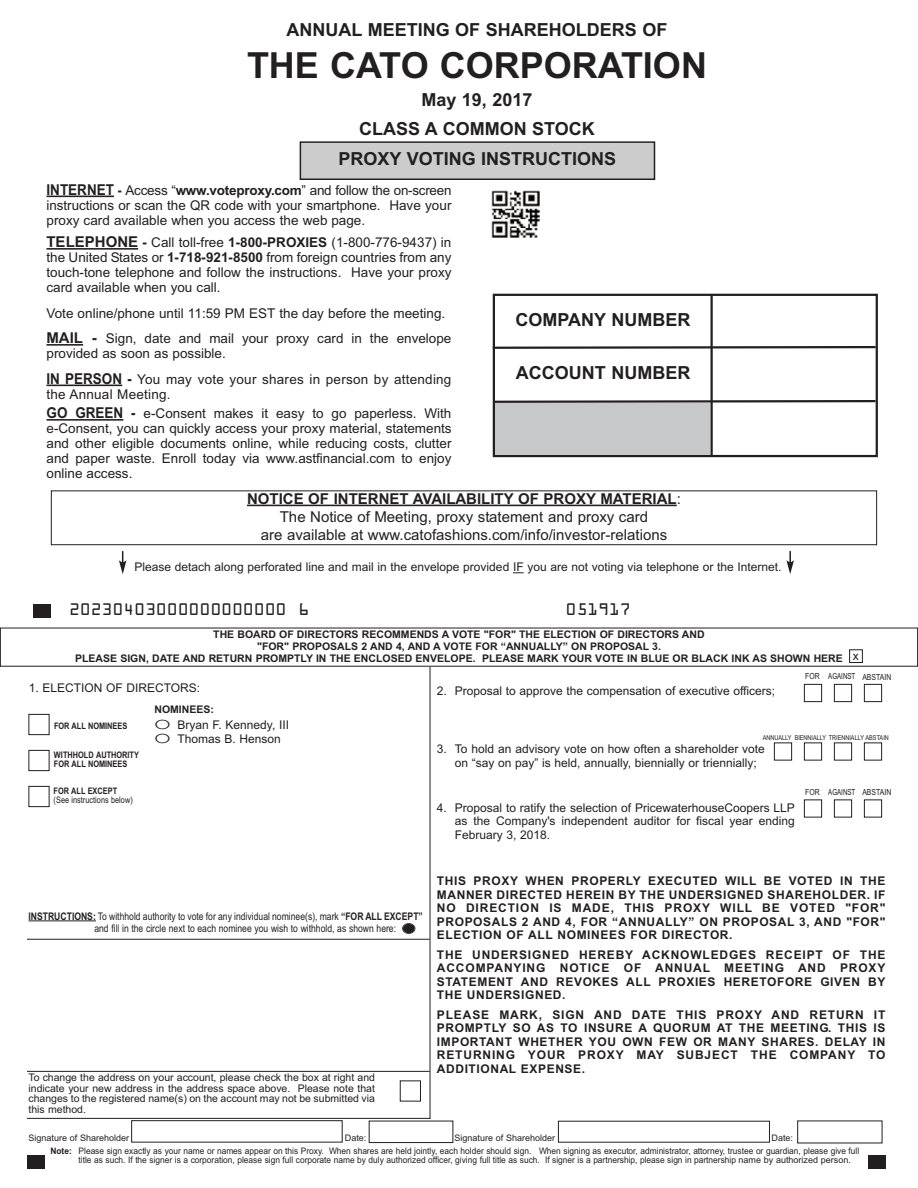
<style>
.page{position:relative;width:918px;height:1188px;background:#fff}
.page>*{position:absolute;margin:0;border:0;box-sizing:border-box;transform-origin:0 0}
.t1{font:700 36px "Arial";color:#231f20}
.t2{font:700 18px/28.5px "Arial";color:#231f20;text-align:center}
.t3{font:18px "OCRA Extended";color:#231f20}
.t4{font:15px/18px "Arial";color:#231f20;text-align:center}
.t5{font:13.5px/15px "Arial";color:#231f20;text-align:justify}
.t6{font:700 12px/13.5px "Arial";letter-spacing:.05em;color:#231f20;text-align:justify}
.t7{font:12px/13.5px "Arial";color:#231f20}
.t8{font:700 10.5px "Arial";color:#231f20}
.t9{font:10.5px/10.5px "Arial";color:#231f20;text-align:justify}
.t10{font:10.5px/12px "Arial Narrow";color:#231f20}
.t11{font:9px/13.5px "Arial";color:#231f20}
.t12{font:9px "Arial";color:#231f20;scale:.93 1}
.t13{font:700 9px/9px "Arial Narrow";color:#231f20}
.t14{font:9px "Arial Narrow";color:#231f20}
.t15{font:8.4px "Arial Narrow";color:#231f20}
.t16{font:6.75px "Arial Narrow";color:#231f20}
.s1{font-weight:700;font-size:15px}
.s2{font-weight:700}
.s3{font-weight:400;font-size:12px}
.s4{font-family:"Futura BT";font-weight:300;font-size:12.75px}
</style>
<div class="page">
<hr style="left:430px;top:667px;width:1px;height:452px;background:#231f20">
<div style="left:28px;top:714px;width:22px;height:21px;border:1px solid #231f20"></div>
<div style="left:28px;top:750px;width:22px;height:21px;border:1px solid #231f20"></div>
<div style="left:28px;top:786px;width:22px;height:21px;border:1px solid #231f20"></div>
<div style="left:33px;top:604px;width:18px;height:14px;background:#231f20"></div>
<div style="left:27px;top:1155px;width:18px;height:13px;background:#231f20"></div>
<hr style="left:28px;top:920px;width:68px;height:1px;background:#231f20">
<hr style="left:46px;top:196px;width:68px;height:1px;background:#231f20">
<hr style="left:46px;top:248px;width:92px;height:2px;background:#231f20">
<hr style="left:46px;top:344px;width:37px;height:2px;background:#231f20">
<hr style="left:46px;top:385px;width:76px;height:1px;background:#231f20">
<hr style="left:46px;top:419px;width:77px;height:2px;background:#231f20">
<div style="left:301px;top:143px;width:353px;height:35px;background:#ccc"></div>
<div style="left:300px;top:141px;width:355px;height:39px;border:2px solid #231f20"></div>
<svg style="left:119px;top:551px;width:7px;height:23px"></svg>
<svg style="left:786px;top:551px;width:8px;height:23px"></svg>
<hr style="left:27px;top:1118px;width:404px;height:1px;background:#231f20">
<hr style="left:27px;top:939px;width:403px;height:1px;background:#231f20">
<div style="left:403px;top:924px;width:12px;height:9px;background:#231f20;border-radius:50%"></div>
<div style="left:402px;top:923px;width:13px;height:11px;border:2px solid #231f20;border-radius:50%"></div>
<div style="left:868px;top:1155px;width:18px;height:13px;background:#231f20"></div>
<hr style="left:27px;top:1071px;width:403px;height:1px;background:#231f20">
<div style="left:849px;top:649px;width:14px;height:14px;border:1px solid #231f20"></div>
<div style="left:400px;top:1080px;width:21px;height:21px;border:1px solid #231f20"></div>
<div style="left:493px;top:294px;width:385px;height:163px;border:2px solid #231f20"></div>
<svg style="left:492px;top:345px;width:386px;height:5px"></svg>
<svg style="left:492px;top:399px;width:386px;height:5px"></svg>
<hr style="left:710px;top:294px;width:3px;height:162px;background:#231f20">
<div style="left:496px;top:403px;width:214px;height:51px;background:#c7c8ca"></div>
<div style="left:131px;top:1120px;width:211px;height:22px;border:1px solid #231f20"></div>
<div style="left:369px;top:1121px;width:84px;height:22px;border:1px solid #231f20"></div>
<div style="left:51px;top:490px;width:826px;height:55px;border:1px solid #231f20"></div>
<hr style="left:247px;top:505px;width:430px;height:1px;background:#231f20">
<img style="left:491px;top:190px;width:49px;height:48px">
<div style="left:804px;top:684px;width:18px;height:18px;border:1px solid #231f20"></div>
<div style="left:834px;top:684px;width:18px;height:18px;border:1px solid #231f20"></div>
<div style="left:864px;top:684px;width:18px;height:18px;border:1px solid #231f20"></div>
<div style="left:804px;top:800px;width:18px;height:18px;border:1px solid #231f20"></div>
<div style="left:834px;top:800px;width:18px;height:18px;border:1px solid #231f20"></div>
<div style="left:864px;top:800px;width:18px;height:18px;border:1px solid #231f20"></div>
<div style="left:804px;top:742px;width:18px;height:18px;border:1px solid #231f20"></div>
<div style="left:834px;top:742px;width:18px;height:18px;border:1px solid #231f20"></div>
<div style="left:864px;top:742px;width:18px;height:18px;border:1px solid #231f20"></div>
<div style="left:774px;top:742px;width:18px;height:18px;border:1px solid #231f20"></div>
<h2 class="t2" style="left:287px;top:15px;width:382px">ANNUAL MEETING OF SHAREHOLDERS OF</h2>
<h1 class="t1" style="left:247px;top:44px;width:461px">THE CATO CORPORATION</h1>
<h2 class="t2" style="left:359px;top:86px;width:237px">May 19, 2017<br>CLASS A COMMON STOCK</h2>
<h2 class="t2" style="left:339px;top:145px;width:279px">PROXY VOTING INSTRUCTIONS</h2>
<p class="t5" style="left:46px;top:182px;width:407px"><span class="s1">INTERNET</span> <span class="s2">-</span> Access “<span class="s2">www.voteproxy.com</span>” and follow the on-screen instructions or scan the QR code with your smartphone. Have your proxy card available when you access the web page.</p>
<p class="t5" style="left:46px;top:235px;width:407px"><span class="s1">TELEPHONE</span> <span class="s2">-</span> Call toll-free <span class="s2">1-800-PROXIES</span> (1-800-776-9437) in the United States or <span class="s2">1-718-921-8500</span> from foreign countries from any touch-tone telephone and follow the instructions. Have your proxy card available when you call.</p>
<p class="t5" style="left:46px;top:300px;width:407px;line-height:25.5px">Vote online/phone until 11:59 PM EST the day before the meeting.<br><span class="s1">MAIL -</span> Sign, date and mail your proxy card in the envelope</p>
<p class="t5" style="left:47px;top:341px;width:406px;line-height:25.5px">provided as soon as possible.<br><span class="s1">IN PERSON -</span> You may vote your shares in person by attending</p>
<p class="t5" style="left:46px;top:384px;width:407px;line-height:19.5px">the Annual Meeting.<br><span class="s1">GO GREEN -</span> e-Consent makes it easy to go paperless. With</p>
<p class="t5" style="left:47px;top:421px;width:407px">e-Consent, you can quickly access your proxy material, statements and other eligible documents online, while reducing costs, clutter and paper waste. Enroll today via www.astfinancial.com to enjoy online access.</p>
<h2 class="t2" style="left:516px;top:306px;width:176px">COMPANY NUMBER</h2>
<h2 class="t2" style="left:516px;top:358px;width:176px">ACCOUNT NUMBER</h2>
<p class="t4" style="left:247px;top:489px;width:435px"><span class="s2">NOTICE OF INTERNET AVAILABILITY OF PROXY MATERIAL</span>:<br>The Notice of Meeting, proxy statement and proxy card<br>are available at www.catofashions.com/info/investor-relations</p>
<p class="t7" style="left:135px;top:560px;width:648px">Please detach along perforated line and mail in the envelope provided IF you are not voting via telephone or the Internet.</p>
<h2 class="t3" style="left:69px;top:598px;width:242px">20230403000000000000 6</h2>
<h2 class="t3" style="left:565px;top:598px;width:67px">051917</h2>
<p class="t8" style="left:213px;top:628px;width:493px">THE BOARD OF DIRECTORS RECOMMENDS A VOTE "FOR" THE ELECTION OF DIRECTORS AND</p>
<p class="t8" style="left:257px;top:640px;width:405px">"FOR" PROPOSALS 2 AND 4, AND A VOTE FOR “ANNUALLY” ON PROPOSAL 3.</p>
<p class="t8" style="left:75px;top:652px;width:785px">PLEASE SIGN, DATE AND RETURN PROMPTLY IN THE ENCLOSED ENVELOPE. PLEASE MARK YOUR VOTE IN BLUE OR BLACK INK AS SHOWN HERE <span class="s3">x</span></p>
<p class="t7" style="left:29px;top:681px;width:173px">1. ELECTION OF DIRECTORS:</p>
<p class="t13" style="left:54px;top:721px;width:75px">FOR ALL NOMINEES</p>
<p class="t13" style="left:54px;top:751px;width:87px">WITHHOLD AUTHORITY<br>FOR ALL NOMINEES</p>
<p class="t13" style="left:54px;top:787px;width:65px">FOR ALL EXCEPT</p>
<p class="t14" style="left:54px;top:795px;width:81px">(See instructions below)</p>
<p class="t8" style="left:154px;top:704px;width:61px">NOMINEES:</p>
<p class="t7" style="left:154px;top:718px;width:136px"><span class="s4">O</span> Bryan F. Kennedy, III<br><span class="s4">O</span> Thomas B. Henson</p>
<p class="t10" style="left:94px;top:910px;width:330px;text-indent:-66px"><span class="s2">INSTRUCTIONS:</span> To withhold authority to vote for any individual nominee(s), mark <span class="s2">“FOR ALL EXCEPT” </span>and fill in the circle next to each nominee you wish to withhold, as shown here:</p>
<p class="t9" style="left:28px;top:1072px;width:348px">To change the address on your account, please check the box at right and indicate your new address in the address space above. Please note that changes to the registered name(s) on the account may not be submitted via this method.</p>
<p class="t7" style="left:437px;top:684px;width:340px">2. Proposal to approve the compensation of executive officers;</p>
<p class="t15" style="left:805px;top:672px;width:88px">FOR AGAINST ABSTAIN</p>
<p class="t16" style="left:763px;top:734px;width:128px">ANNUALLY BIENNIALLY TRIENNIALLY ABSTAIN</p>
<p class="t7" style="left:455px;top:743px;width:312px;text-indent:-18px">3. To hold an advisory vote on how often a shareholder vote on “say on pay” is held, annually, biennially or triennially;</p>
<p class="t7" style="left:455px;top:801px;width:342px;text-align:justify;text-indent:-18px">4. Proposal to ratify the selection of PricewaterhouseCoopers LLP as the Company's independent auditor for fiscal year ending February 3, 2018.</p>
<p class="t6" style="left:437px;top:875px;width:450px">THIS PROXY WHEN PROPERLY EXECUTED WILL BE VOTED IN THE MANNER DIRECTED HEREIN BY THE UNDERSIGNED SHAREHOLDER. IF NO DIRECTION IS MADE, THIS PROXY WILL BE VOTED "FOR" PROPOSALS 2 AND 4, FOR “ANNUALLY” ON PROPOSAL 3, AND "FOR" ELECTION OF ALL NOMINEES FOR DIRECTOR.</p>
<p class="t6" style="left:437px;top:948px;width:450px">THE UNDERSIGNED HEREBY ACKNOWLEDGES RECEIPT OF THE ACCOMPANYING NOTICE OF ANNUAL MEETING AND PROXY STATEMENT AND REVOKES ALL PROXIES HERETOFORE GIVEN BY THE UNDERSIGNED.</p>
<p class="t6" style="left:437px;top:1008px;width:450px">PLEASE MARK, SIGN AND DATE THIS PROXY AND RETURN IT PROMPTLY SO AS TO INSURE A QUORUM AT THE MEETING. THIS IS IMPORTANT WHETHER YOU OWN FEW OR MANY SHARES. DELAY IN RETURNING YOUR PROXY MAY SUBJECT THE COMPANY TO ADDITIONAL EXPENSE.</p>
<p class="t15" style="left:805px;top:787px;width:88px">FOR AGAINST ABSTAIN</p>
<p class="t11" style="left:28px;top:1131px;width:102px">Signature of Shareholder</p>
<p class="t11" style="left:345px;top:1131px;width:23px">Date:</p>
<p class="t11" style="left:455px;top:1131px;width:102px">Signature of Shareholder</p>
<p class="t11" style="left:50px;top:1131px;width:810px;text-indent:721px">Date:<br><span class="s2">Note:</span> Please sign exactly as your name or names appear on this Proxy. When shares are held jointly, each holder should sign. When signing as executor, administrator, attorney, trustee or guardian, please give full</p>
<p class="t12" style="left:79px;top:1155px;width:832px">title as such. If the signer is a corporation, please sign full corporate name by duly authorized officer, giving full title as such. If signer is a partnership, please sign in partnership name by authorized person.</p>
</div>
